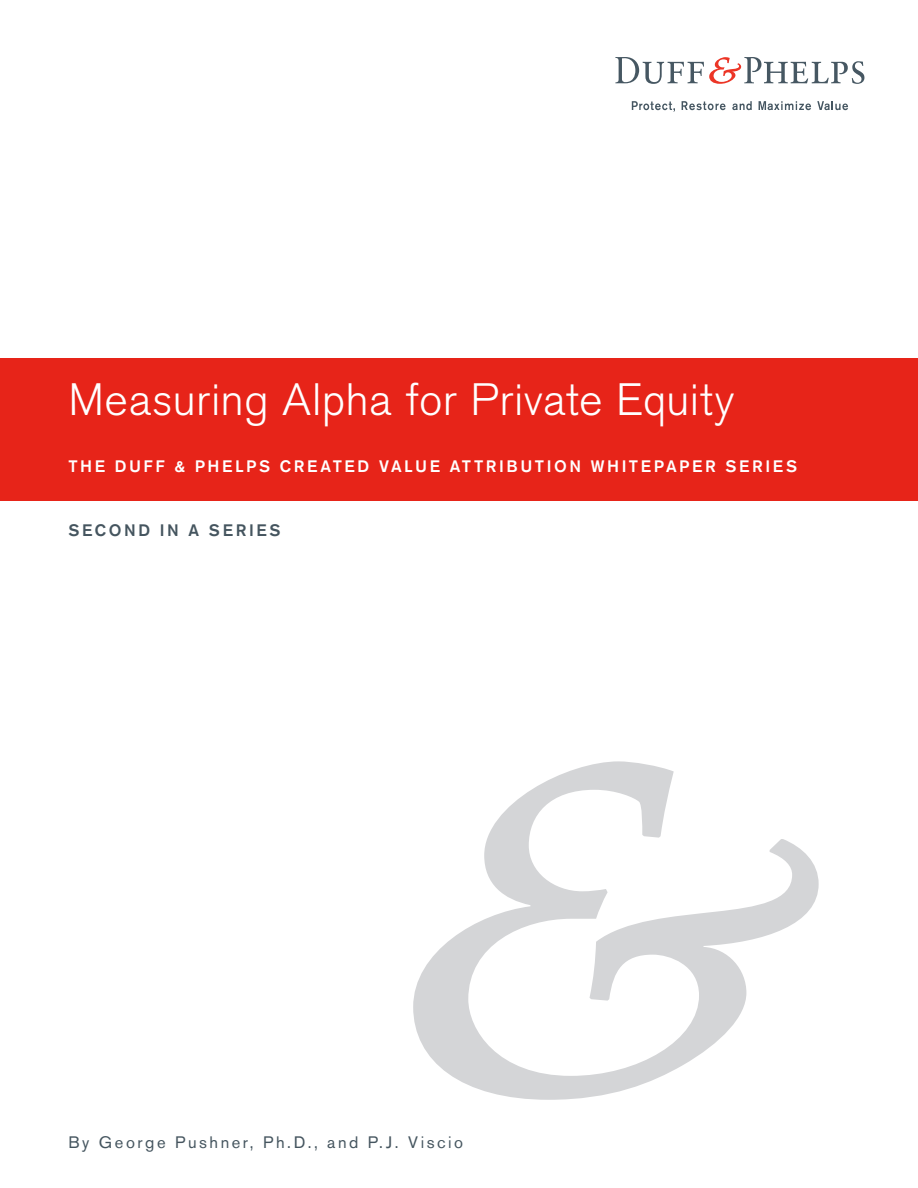
<style>
.page{position:relative;width:918px;height:1188px;background:#fff}
.page>*{position:absolute;margin:0;border:0;box-sizing:border-box;transform-origin:0 0}
.t1{font:300 45px "Akzidenz Grotesk BQ";letter-spacing:.01em;color:#fff}
.t2{font:500 16.5px "Akzidenz Grotesk BQ";letter-spacing:.155em;color:#fff}
.t3{font:16.5px "Akzidenz Grotesk BQ";letter-spacing:.155em;color:#45555f}
.t4{font:500 16.5px "Akzidenz Grotesk BQ";letter-spacing:.16em;color:#45555f}
</style>
<div class="page">
<div style="left:0;top:359px;width:918px;height:142px;background:#e72419"></div>
<svg style="left:413px;top:761px;width:406px;height:339px"></svg>
<svg style="left:632px;top:101px;width:43px;height:11px"></svg>
<svg style="left:682px;top:101px;width:44px;height:9px"></svg>
<svg style="left:732px;top:101px;width:20px;height:9px"></svg>
<svg style="left:759px;top:101px;width:52px;height:9px"></svg>
<svg style="left:817px;top:101px;width:31px;height:9px"></svg>
<svg style="left:615px;top:57px;width:249px;height:27px"></svg>
<p class="t1" style="left:68px;top:374px;width:668px">Measuring Alpha for Private Equity</p>
<p class="t2" style="left:68px;top:456px;width:730px">THE DUFF &amp; PHELPS CREATED VALUE ATTRIBUTION WHITEPAPER SERIES</p>
<p class="t4" style="left:68px;top:520px;width:214px">SECOND IN A SERIES</p>
<p class="t3" style="left:68px;top:1133px;width:396px">By George Pushner, Ph.D., and P.J. Viscio</p>
</div>
